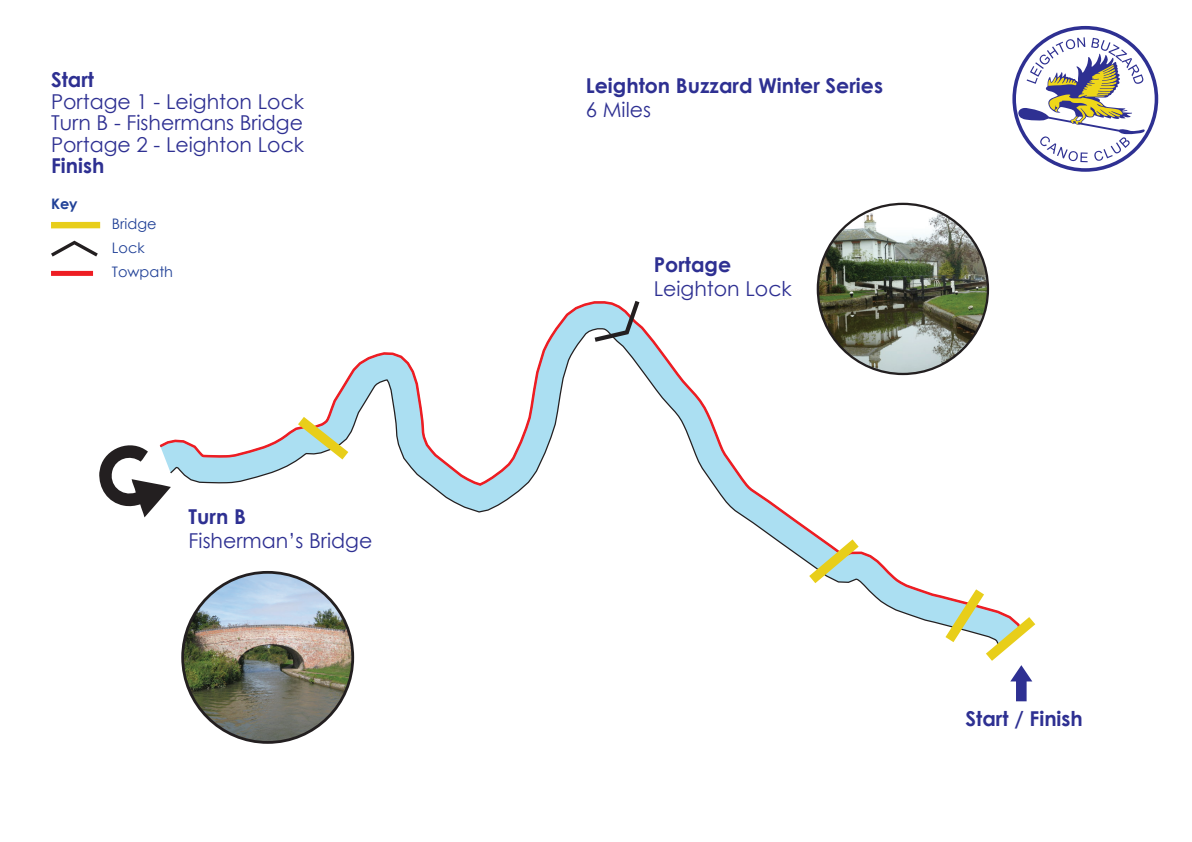
<style>
.page{position:relative;width:1192px;height:842px;background:#fff}
.page>*{position:absolute;margin:0;border:0;box-sizing:border-box;transform-origin:0 0}
.t1{font:20.5px/21.5px "Century Gothic";color:#2e3092;text-align:justify}
.t2{font:700 20.5px "Century Gothic";color:#2e3092}
.t3{font:14.5px/23.4px "Century Gothic";color:#214197}
.t4{font:700 14.5px "Century Gothic";color:#214197}
</style>
<div class="page">
<img style="left:183px;top:572px;width:170px;height:170px;border-radius:85px">
<svg style="left:1012px;top:26px;width:146px;height:146px"></svg>
<svg style="left:181px;top:635px;width:173px;height:16px"></svg>
<svg style="left:171px;top:300px;width:818px;height:335px"></svg>
<svg style="left:298px;top:417px;width:50px;height:42px"></svg>
<svg style="left:809px;top:539px;width:50px;height:44px"></svg>
<svg style="left:595px;top:301px;width:44px;height:41px"></svg>
<svg style="left:945px;top:589px;width:90px;height:112px"></svg>
<svg style="left:99px;top:440px;width:72px;height:77px"></svg>
<img style="left:818px;top:204px;width:170px;height:170px;border-radius:85px">
<svg style="left:51px;top:241px;width:47px;height:16px"></svg>
<div style="left:51px;top:271px;width:42px;height:5px;background:#ee1d23"></div>
<div style="left:51px;top:222px;width:49px;height:6px;background:#e8ce1a"></div>
<p class="t2" style="left:51px;top:64px;width:45px">Start</p>
<p class="t1" style="left:51px;top:90px;width:255px">Portage 1 - Leighton Lock Turn B - Fishermans Bridge Portage 2 - Leighton Lock</p>
<p class="t2" style="left:51px;top:150px;width:55px">Finish</p>
<p class="t4" style="left:51px;top:193px;width:28px">Key</p>
<p class="t3" style="left:112px;top:212px;width:46px">Bridge<br>Lock</p>
<p class="t3" style="left:112px;top:260px;width:63px">Towpath</p>
<p class="t2" style="left:189px;top:501px;width:59px">Turn B</p>
<p class="t1" style="left:189px;top:530px;width:185px">Fisherman’s Bridge</p>
<p class="t2" style="left:586px;top:70px;width:299px">Leighton Buzzard Winter Series</p>
<p class="t1" style="left:586px;top:99px;width:67px">6 Miles</p>
<p class="t2" style="left:654px;top:249px;width:79px">Portage</p>
<p class="t1" style="left:654px;top:278px;width:140px">Leighton Lock</p>
<p class="t2" style="left:966px;top:703px;width:119px">Start / Finish</p>
</div>
